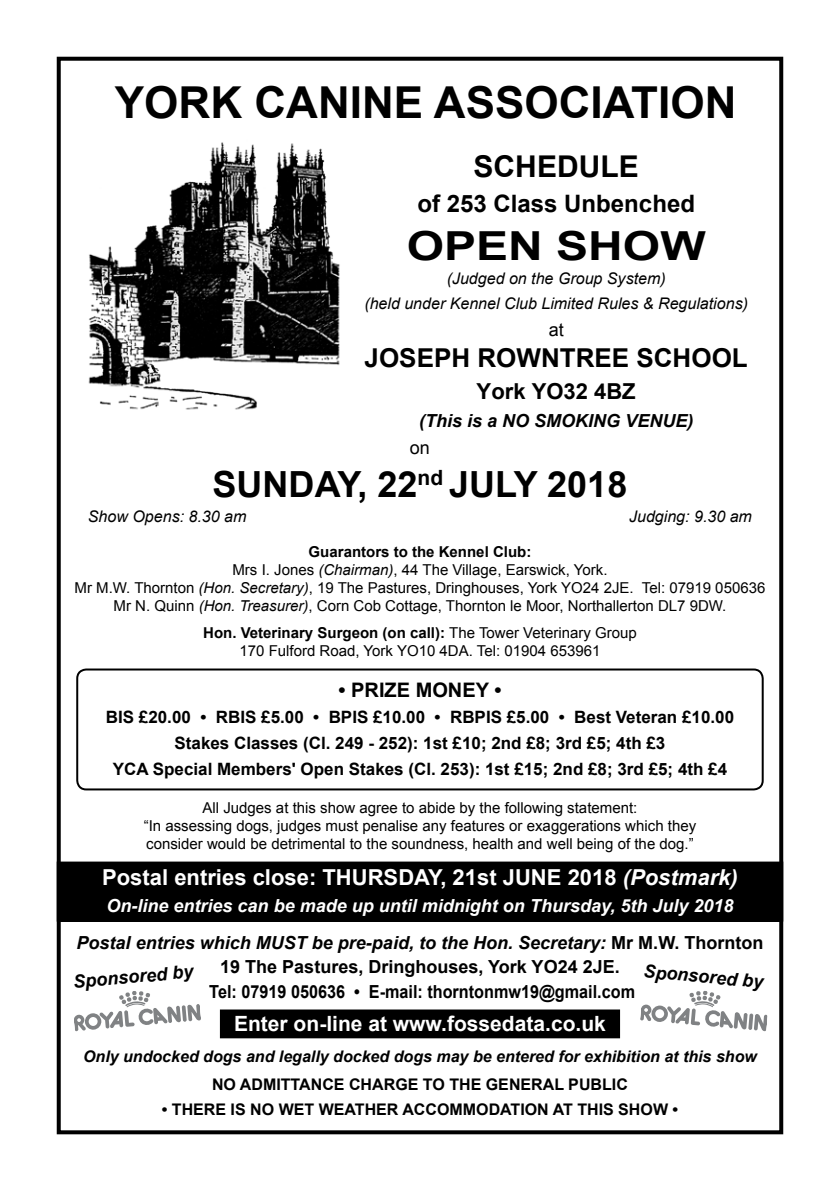
<style>
.page{position:relative;width:840px;height:1191px;background:#fff}
.page>*{position:absolute;margin:0;border:0;box-sizing:border-box;transform-origin:0 0}
.t1{font:700 44px "Arial";color:#000}
.t2{font:700 40px "Arial";color:#000;scale:1.2 1}
.t3{font:700 36px "Arial";color:#000}
.t4{font:700 30px "Arial";color:#000}
.t5{font:700 26px "Arial";color:#000}
.t6{font:700 24px "Arial";color:#000}
.t7{font:700 22px "Arial";color:#fff}
.t8{font:700 22px "Arial";color:#000}
.t9{font:700 21px "Arial";color:#fff}
.t10{font:700 20px "Arial";color:#000}
.t11{font:italic 700 18px/37px "Arial";color:#fff;text-align:center}
.t12{font:700 18px/24.4px "Arial";color:#000;text-align:center}
.t13{font:italic 700 18px "Arial";color:#000}
.t14{font:18px "Arial";color:#000}
.t15{font:700 17px/26px "Arial";color:#000;text-align:center}
.t16{font:italic 16px/24.4px "Arial";color:#000;text-align:center}
.t17{font:700 16px "Arial";color:#000}
.t18{font:italic 700 16px "Arial";color:#000}
.t19{font:15px/18px "Arial";color:#000;text-align:center}
.s1{font-weight:700}
.s2{font-style:italic}
.s3{color:#000}
.s4{font-style:normal;color:#000}
</style>
<div class="page">
<div style="left:220px;top:1010px;width:399px;height:27px;background:#000"></div>
<div style="left:220px;top:1009px;width:399px;height:29px;border:1px solid #000"></div>
<div style="left:57px;top:862px;width:725px;height:59px;background:#000"></div>
<div style="left:57px;top:861px;width:725px;height:60px;border:1px solid #000"></div>
<div style="left:57px;top:57px;width:725px;height:1077px;border:4px solid #000"></div>
<div style="left:76px;top:668px;width:687px;height:122px;border:2px solid #000;border-radius:9px"></div>
<img style="left:88px;top:142px;width:252px;height:268px">
<svg style="left:74px;top:991px;width:127px;height:40px"></svg>
<svg style="left:640px;top:991px;width:127px;height:40px"></svg>
<h1 class="t1" style="left:115px;top:74px;width:622px">YORK CANINE ASSOCIATION</h1>
<h3 class="t4" style="left:473px;top:147px;width:166px">SCHEDULE</h3>
<h3 class="t6" style="left:417px;top:187px;width:279px">of 253 Class Unbenched</h3>
<h2 class="t2" style="left:406px;top:219px;width:250px">OPEN SHOW</h2>
<p class="t16" style="left:364px;top:267px;width:385px">(Judged on the Group System)<br>(held under Kennel Club Limited Rules &amp; Regulations)</p>
<p class="t14" style="left:548px;top:318px;width:17px">at</p>
<h3 class="t5" style="left:364px;top:341px;width:384px">JOSEPH ROWNTREE SCHOOL</h3>
<h3 class="t8" style="left:476px;top:377px;width:160px">York YO32 4BZ</h3>
<p class="t13" style="left:419px;top:409px;width:276px">(This is a NO SMOKING VENUE)</p>
<p class="t14" style="left:410px;top:436px;width:22px">on</p>
<h3 class="t3" style="left:212px;top:461px;width:416px">SUNDAY, 22<sup>nd</sup> JULY 2018</h3>
<p class="t16" style="left:88px;top:504px;width:160px">Show Opens: 8.30 am</p>
<p class="t16" style="left:628px;top:504px;width:124px">Judging: 9.30 am</p>
<p class="t19" style="left:74px;top:543px;width:692px"><span class="s1">Guarantors to the Kennel Club:<br></span>Mrs I. Jones <span class="s2">(Chairman)</span>, 44 The Village, Earswick, York.<br>Mr M.W. Thornton <span class="s2">(Hon. Secretary)</span>, 19 The Pastures, Dringhouses, York YO24 2JE. Tel: 07919 050636<br>Mr N. Quinn <span class="s2">(Hon. Treasurer)</span>, Corn Cob Cottage, Thornton le Moor, Northallerton DL7 9DW.</p>
<p class="t19" style="left:203px;top:623px;width:435px"><span class="s1">Hon. Veterinary Surgeon (on call):</span> The Tower Veterinary Group<br>170 Fulford Road, York YO10 4DA. Tel: 01904 653961</p>
<h3 class="t10" style="left:338px;top:676px;width:164px">• PRIZE MONEY •</h3>
<p class="t15" style="left:106px;top:704px;width:629px">BIS £20.00 • RBIS £5.00 • BPIS £10.00 • RBPIS £5.00 • Best Veteran £10.00<br>Stakes Classes (Cl. 249 - 252): 1st £10; 2nd £8; 3rd £5; 4th £3<br>YCA Special Members' Open Stakes (Cl. 253): 1st £15; 2nd £8; 3rd £5; 4th £4</p>
<p class="t19" style="left:144px;top:798px;width:553px">All Judges at this show agree to abide by the following statement:<br>“In assessing dogs, judges must penalise any features or exaggerations which they consider would be detrimental to the soundness, health and well being of the dog.”</p>
<h3 class="t7" style="left:102px;top:863px;width:636px">Postal entries close: THURSDAY, 21st JUNE 2018 <span class="s2">(Postmark)</span></h3>
<p class="t11" style="left:76px;top:887px;width:688px">On-line entries can be made up until midnight on Thursday, 5th July 2018<br><span class="s3">Postal entries which MUST be pre-paid, to the Hon. Secretary:</span> <span class="s4">Mr M.W. Thornton</span></p>
<p class="t12" style="left:209px;top:955px;width:427px">19 The Pastures, Dringhouses, York YO24 2JE.<br>Tel: 07919 050636 • E-mail: thorntonmw19@gmail.com</p>
<h3 class="t9" style="left:234px;top:1010px;width:373px">Enter on-line at www.fossedata.co.uk</h3>
<p class="t18" style="left:83px;top:1046px;width:675px">Only undocked dogs and legally docked dogs may be entered for exhibition at this show</p>
<p class="t17" style="left:212px;top:1073px;width:417px">NO ADMITTANCE CHARGE TO THE GENERAL PUBLIC</p>
<p class="t17" style="left:162px;top:1098px;width:517px">• THERE IS NO WET WEATHER ACCOMMODATION AT THIS SHOW •</p>
<p class="t13" style="left:72px;top:970px;width:122px;rotate:-5deg">Sponsored by</p>
<p class="t13" style="left:644px;top:959px;width:122px;rotate:5deg">Sponsored by</p>
</div>
